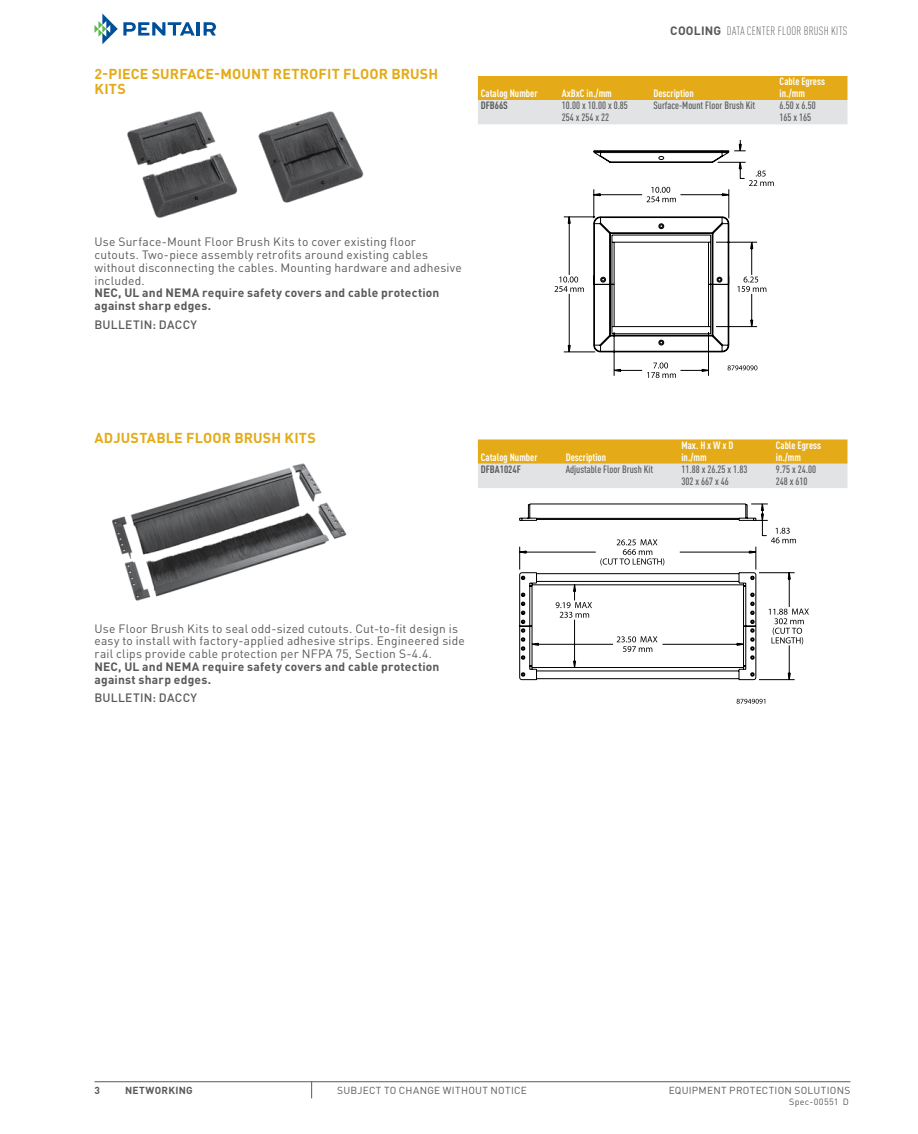
<style>
.page{position:relative;width:918px;height:1134px;background:#fff}
.page>*{position:absolute;margin:0;border:0;box-sizing:border-box;transform-origin:0 0}
.t1{font:700 14.25px/15px "DIN Pro";letter-spacing:.01em;color:#e4aa17}
.t2{font:12px/12.8px "DIN Pro";letter-spacing:.02em;color:#58595b}
.t3{font:700 12px/12.8px "DIN Pro";letter-spacing:.02em;color:#58595b}
.t4{font:300 condensed 12px "DIN Pro";letter-spacing:.02em;color:#58595b}
.t5{font:500 12px "DIN Pro";letter-spacing:.015em;color:#58595b}
.t6{font:500 condensed 10.5px/12px "DIN Pro";color:#58595b}
.t7{font:700 condensed 10.5px/12px "DIN Pro";color:#fff}
.t8{font:700 condensed 10.5px "DIN Pro";color:#58595b}
.t9{font:10.2px "DIN Pro";letter-spacing:.025em;color:#58595b}
.t10{font:700 10.2px "DIN Pro";letter-spacing:.025em;color:#58595b}
.t11{font:9px "DIN Pro";letter-spacing:.03em;color:#58595b}
.s1{font-weight:700;font-stretch:normal}
</style>
<div class="page">
<svg style="left:95px;top:14px;width:100px;height:30px"></svg>
<hr style="left:197px;top:22px;width:3px;height:14px;background:#004f9a">
<svg style="left:204px;top:22px;width:12px;height:14px"></svg>
<hr style="left:94px;top:1081px;width:756px;height:1px;background:#58595b">
<svg style="left:311px;top:1082px;width:1px;height:16px"></svg>
<img style="left:127px;top:111px;width:237px;height:107px">
<svg style="left:478px;top:76px;width:370px;height:48px;background:#e3c67d"></svg>
<svg style="left:555px;top:277px;width:8px;height:15px"></svg>
<svg style="left:648px;top:376px;width:28px;height:2px"></svg>
<svg style="left:758px;top:280px;width:8px;height:12px"></svg>
<svg style="left:758px;top:171px;width:16px;height:15px"></svg>
<svg style="left:563px;top:140px;width:195px;height:236px"></svg>
<img style="left:112px;top:463px;width:235px;height:138px">
<svg style="left:478px;top:439px;width:370px;height:49px;background:#e3c77f"></svg>
<svg style="left:795px;top:609px;width:14px;height:35px"></svg>
<svg style="left:737px;top:699px;width:28px;height:5px"></svg>
<svg style="left:519px;top:504px;width:276px;height:176px"></svg>
<p class="t1" style="left:94px;top:65px;width:345px">2-Piece Surface-Mount Retrofit Floor Brush<br>Kits</p>
<p class="t4" style="left:670px;top:23px;width:179px"><span class="s1">Cooling</span> DATA CENTER FLOOR BRUSH KITS</p>
<p class="t7" style="left:481px;top:86px;width:58px">Catalog Number</p>
<p class="t7" style="left:562px;top:86px;width:52px">AxBxC in./mm</p>
<p class="t7" style="left:653px;top:86px;width:42px">Description</p>
<p class="t7" style="left:780px;top:74px;width:47px">Cable Egress in./mm</p>
<p class="t8" style="left:481px;top:98px;width:29px">DFB66S</p>
<p class="t6" style="left:562px;top:99px;width:68px">10.00 x 10.00 x 0.85<br>254 x 254 x 22</p>
<p class="t6" style="left:653px;top:99px;width:103px">Surface-Mount Floor Brush Kit</p>
<p class="t6" style="left:780px;top:99px;width:38px">6.50 x 6.50<br>165 x 165</p>
<p class="t2" style="left:94px;top:235px;width:369px">Use Surface-Mount Floor Brush Kits to cover existing floor cutouts. Two-piece assembly retrofits around existing cables without disconnecting the cables. Mounting hardware and adhesive included.</p>
<p class="t3" style="left:94px;top:285px;width:347px">NEC, UL and NE MA require safety covers and cable protection against sharp edges.</p>
<p class="t5" style="left:95px;top:315px;width:104px">BULLETIN: DACCY</p>
<p class="t1" style="left:94px;top:429px;width:223px">Adjustable Floor Brush Kits</p>
<p class="t7" style="left:481px;top:450px;width:58px">Catalog Number</p>
<p class="t7" style="left:566px;top:450px;width:42px">Description</p>
<p class="t7" style="left:681px;top:438px;width:54px">Max. H x W x D in./mm</p>
<p class="t7" style="left:776px;top:438px;width:47px">Cable Egress in./mm</p>
<p class="t8" style="left:481px;top:461px;width:41px">DFBA1024F</p>
<p class="t6" style="left:566px;top:462px;width:89px">Adjustable Floor Brush Kit</p>
<p class="t6" style="left:681px;top:462px;width:68px">11.88 x 26.25 x 1.83<br>302 x 667 x 46</p>
<p class="t6" style="left:776px;top:462px;width:42px">9.75 x 24.00<br>248 x 610</p>
<p class="t2" style="left:94px;top:621px;width:372px">Use Floor Brush Kits to seal odd-sized cutouts. Cut-to-fit design is easy to install with factory-applied adhesive strips. Engineered side rail clips provide cable protection per NFPA 75, Section S-4.4.</p>
<p class="t3" style="left:94px;top:659px;width:347px">NEC, UL and NE MA require safety covers and cable protection against sharp edges.</p>
<p class="t5" style="left:95px;top:688px;width:104px">BULLETIN: DACCY</p>
<p class="t10" style="left:95px;top:1081px;width:7px">3</p>
<p class="t10" style="left:125px;top:1081px;width:69px">N etworking</p>
<p class="t9" style="left:337px;top:1082px;width:191px">SUBJECT TO CHANGE WITHOUT NOTICE</p>
<p class="t9" style="left:669px;top:1082px;width:183px">EQUIPMENT PROTECTION SOLUTIONS</p>
<p class="t11" style="left:789px;top:1095px;width:61px">Spec-00551 D</p>
</div>
